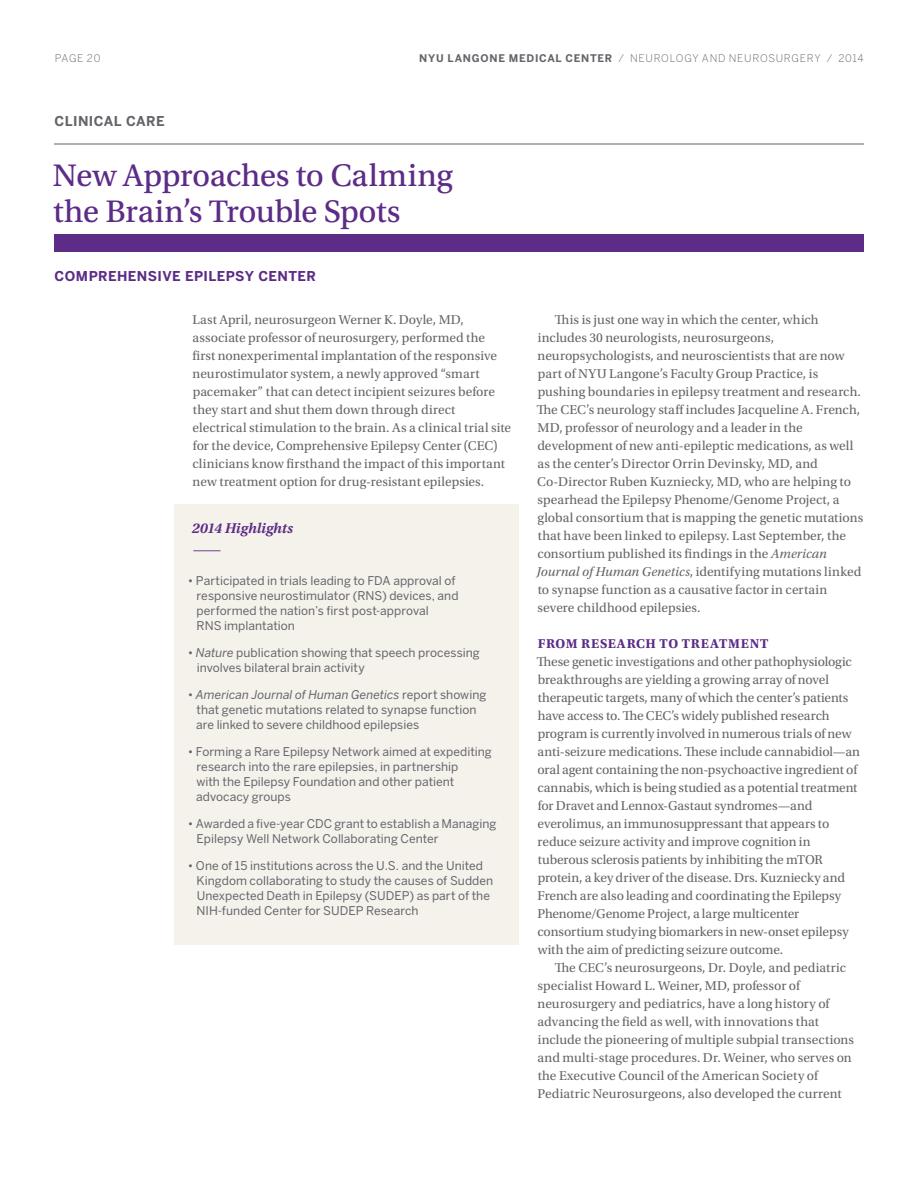
<style>
.page{position:relative;width:918px;height:1188px;background:#fff}
.page>*{position:absolute;margin:0;border:0;box-sizing:border-box;transform-origin:0 0}
.t1{font:33px/36px "Utopia Std Capt";letter-spacing:-.015em;color:#5c2c86}
.t2{font:18px "Utopia Std Disp";color:#5c2c86;scale:2 1}
.t3{font:15px "Utopia Std Semibold Capt It";letter-spacing:-.005em;color:#5c2c86}
.t4{font:13.5px/18px "Utopia Std";color:#64656a}
.t5{font:700 13.5px "Benton Sans";letter-spacing:.03em;color:#5c2c86}
.t6{font:13.5px "Utopia Std Bold Capt";letter-spacing:.05em;color:#5c2c86}
.t7{font:700 13.5px "Benton Sans";letter-spacing:.03em;color:#64656a}
.t8{font:12px/15px "Benton Sans";color:#64656a}
.t9{font:300 10.5px "Benton Sans";letter-spacing:.065em;color:#64656a}
.s1{font-weight:700}
.s2{font-style:italic}
</style>
<div class="page">
<hr style="left:54px;top:144px;width:810px;height:1px;background:#64656a">
<div style="left:54px;top:234px;width:810px;height:18px;background:#5c2c86"></div>
<div style="left:174px;top:504px;width:345px;height:441px;background:#f5f2ec"></div>
<p class="t9" style="left:55px;top:52px;width:47px">PAGE 20</p>
<p class="t9" style="left:419px;top:52px;width:446px"><span class="s1">NYU LANGONE MEDICAL CENTER</span> / NEUROLOGY AND NEUROSURGERY / 2014</p>
<p class="t7" style="left:55px;top:113px;width:112px">CLINICAL CARE</p>
<h1 class="t1" style="left:53px;top:158px;width:402px">New Approaches to Calming the Brain’s Trouble Spots</h1>
<p class="t5" style="left:55px;top:268px;width:263px">COMPREHENSIVE EPILEPSY CENTER</p>
<p class="t4" style="left:192px;top:311px;width:320px">Last April, neurosurgeon Werner K. Doyle, MD, associate professor of neurosurgery, performed the first nonexperimental implantation of the responsive neurostimulator system, a newly approved “smart pacemaker” that can detect incipient seizures before they start and shut them down through direct electrical stimulation to the brain. As a clinical trial site for the device, Comprehensive Epilepsy Center (CEC) clinicians know firsthand the impact of this important new treatment option for drug-resistant epilepsies.</p>
<p class="t3" style="left:192px;top:519px;width:103px">2014 Highlights</p>
<h2 class="t2" style="left:192px;top:540px;width:16px">—</h2>
<p class="t8" style="left:197px;top:574px;width:264px;text-indent:-9px">• Participated in trials leading to FDA approval of responsive neurostimulator (RNS) devices, and performed the nation’s first post-approval<br>RNS implantation</p>
<p class="t8" style="left:197px;top:646px;width:285px;text-indent:-9px">• <span class="s2">Nature</span> publication showing that speech processing involves bilateral brain activity</p>
<p class="t8" style="left:196px;top:688px;width:292px;text-indent:-8px">• <span class="s2">American Journal of Human Genetics</span> report showing that genetic mutations related to synapse function are linked to severe childhood epilepsies</p>
<p class="t8" style="left:196px;top:745px;width:297px;text-indent:-8px">• Forming a Rare Epilepsy Network aimed at expediting research into the rare epilepsies, in partnership<br>with the Epilepsy Foundation and other patient advocacy groups</p>
<p class="t8" style="left:197px;top:817px;width:301px;text-indent:-9px">• Awarded a five-year CDC grant to establish a Managing<br>Epilepsy Well Network Collaborating Center</p>
<p class="t8" style="left:197px;top:859px;width:298px;text-indent:-9px">• One of 15 institutions across the U.S. and the United Kingdom collaborating to study the causes of Sudden Unexpected Death in Epilepsy (SUDEP) as part of the NIH-funded Center for SUDEP Research</p>
<p class="t4" style="left:537px;top:311px;width:328px;text-indent:18px">This is just one way in which the center, which includes 30 neurologists, neurosurgeons, neuropsychologists, and neuroscientists that are now part of NYU Langone’s Faculty Group Practice, is pushing boundaries in epilepsy treatment and research.<br>The CEC’s neurology staff includes Jacqueline A. French, MD, professor of neurology and a leader in the development of new anti-epileptic medications, as well as the center’s Director Orrin Devinsky, MD, and Co-Director Ruben Kuzniecky, MD, who are helping to spearhead the Epilepsy Phenome/Genome Project, a global consortium that is mapping the genetic mutations that have been linked to epilepsy. Last September, the consortium published its findings in the <span class="s2">American Journal of Human Genetics</span>, identifying mutations linked to synapse function as a causative factor in certain severe childhood epilepsies.</p>
<p class="t6" style="left:538px;top:636px;width:232px">FROM RESEARCH TO TREATMENT</p>
<p class="t4" style="left:537px;top:653px;width:325px">These genetic investigations and other pathophysiologic breakthroughs are yielding a growing array of novel therapeutic targets, many of which the center’s patients have access to. The CEC’s widely published research program is currently involved in numerous trials of new anti-seizure medications. These include cannabidiol—an oral agent containing the non-psychoactive ingredient of cannabis, which is being studied as a potential treatment for Dravet and Lennox-Gastaut syndromes—and everolimus, an immunosuppressant that appears to reduce seizure activity and improve cognition in tuberous sclerosis patients by inhibiting the mTOR protein, a key driver of the disease. Drs. Kuzniecky and French are also leading and coordinating the Epilepsy Phenome/Genome Project, a large multicenter consortium studying biomarkers in new-onset epilepsy with the aim of predicting seizure outcome.</p>
<p class="t4" style="left:538px;top:959px;width:318px;text-indent:17px">The CEC’s neurosurgeons, Dr. Doyle, and pediatric specialist Howard L. Weiner, MD, professor of neurosurgery and pediatrics, have a long history of advancing the field as well, with innovations that include the pioneering of multiple subpial transections and multi-stage procedures. Dr. Weiner, who serves on the Executive Council of the American Society of Pediatric Neurosurgeons, also developed the current</p>
</div>
